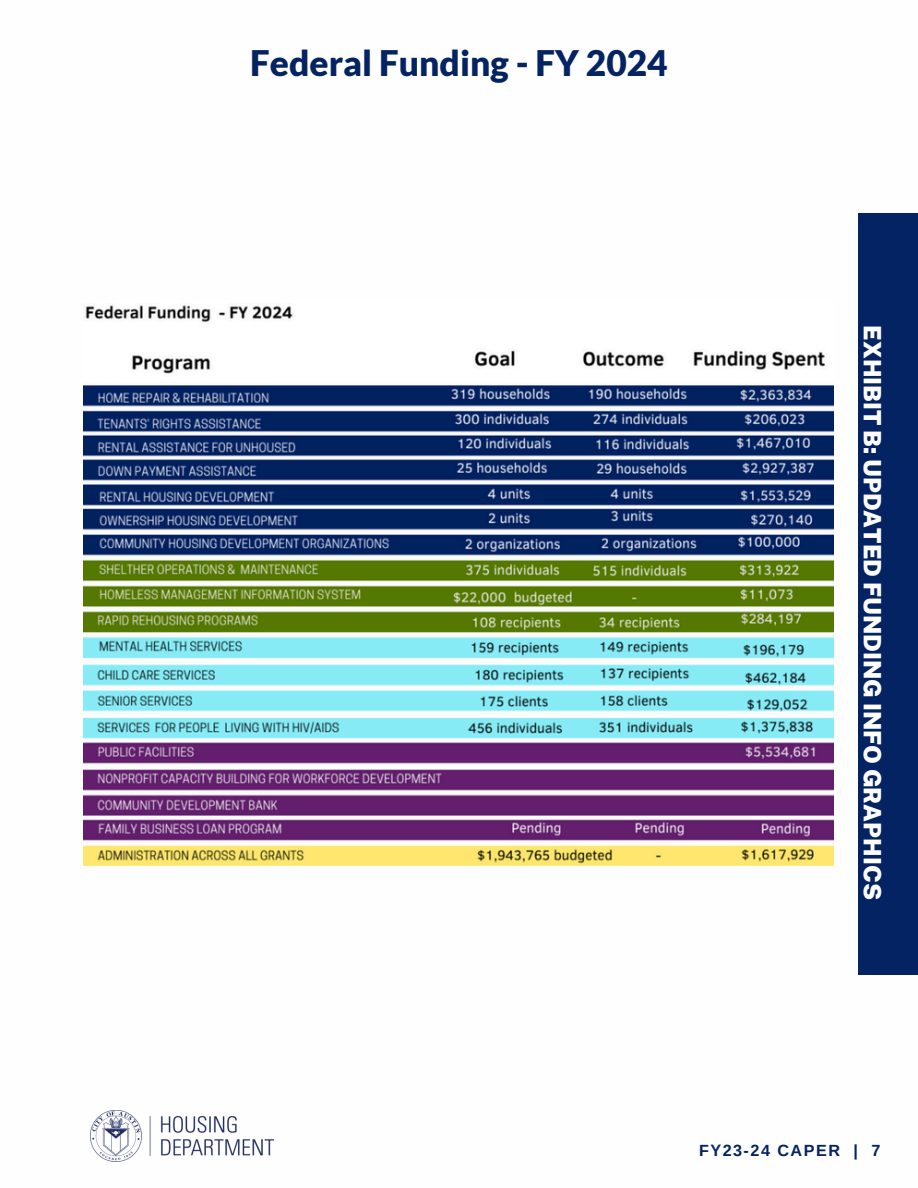
<style>
.page{position:relative;width:918px;height:1188px;background:#fff}
.page>*{position:absolute;margin:0;border:0;box-sizing:border-box;transform-origin:0 0}
.t1{font:900 35.25px "Lato";color:#042363}
.t2{font:900 24px "Public Sans";color:#fefefe}
.t3{font:700 16.2px "Arimo";letter-spacing:.09em;color:#042363}
</style>
<div class="page">
<div style="left:858px;top:213px;width:60px;height:762px;background:#042363"></div>
<img style="left:90px;top:1110px;width:184px;height:52px">
<img style="left:84px;top:305px;width:750px;height:560px">
<h2 class="t1" style="left:250px;top:41px;width:419px">Federal Funding - FY 2024</h2>
<h1 class="t2" style="left:887px;top:325px;width:576px;rotate:90deg">EXHIBIT B: UPDATED FUNDING INFO GRAPHICS</h1>
<p class="t3" style="left:699px;top:1142px;width:183px">FY23-24 CAPER | 7</p>
</div>
